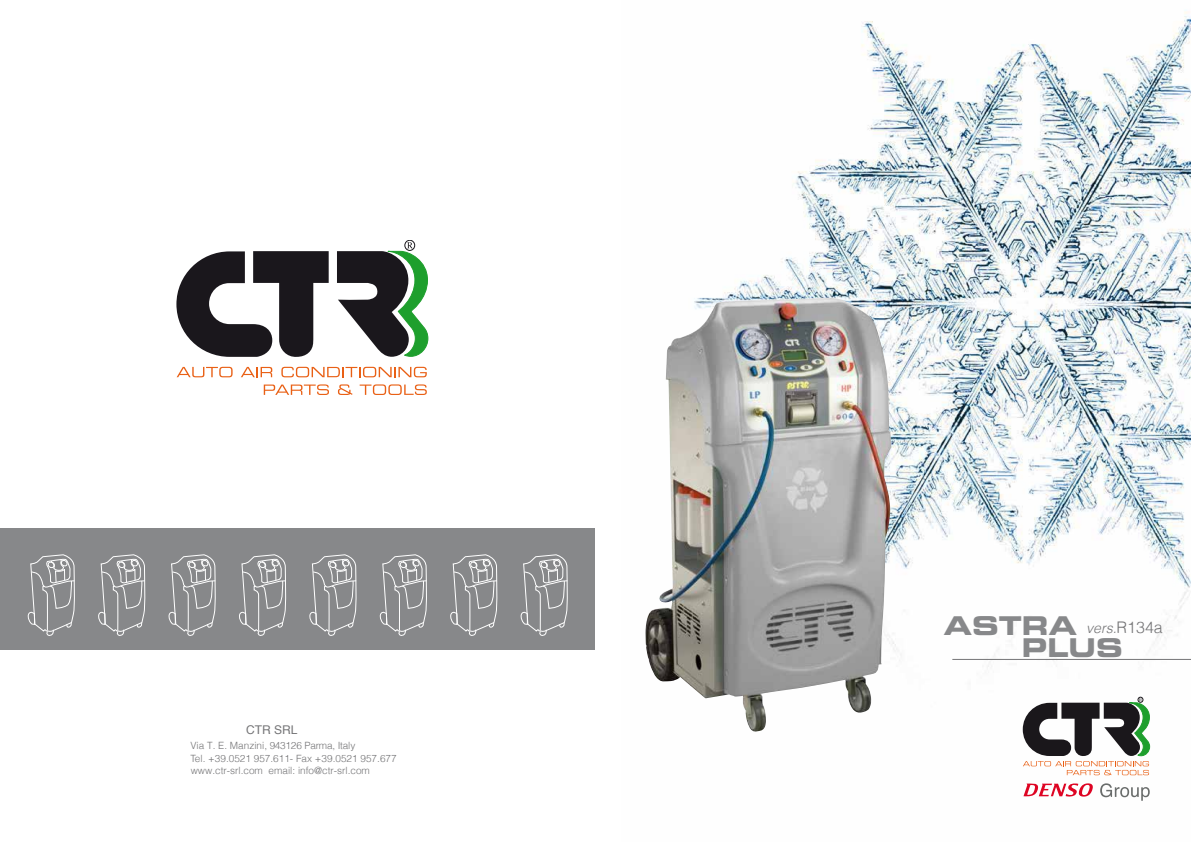
<style>
.page{position:relative;width:1191px;height:842px;background:#fff}
.page>*{position:absolute;margin:0;border:0;box-sizing:border-box;transform-origin:0 0}
.t1{font:25.9px "Eurostile LT Std Bold Ex 2";color:#87888a}
.t2{font:italic 300 14px "Helvetica";color:#747476}
.t3{font:12px "Helvetica";color:#747476}
.t4{font:300 10px/13px "Helvetica";color:#747476}
.s1{font-style:normal;font-size:16px}
</style>
<div class="page">
<img style="left:700px;top:10px;width:491px;height:785px">
<div style="left:0;top:528px;width:595px;height:122px;background:#87888a"></div>
<svg style="left:27px;top:554px;width:48px;height:82px"></svg>
<svg style="left:98px;top:554px;width:48px;height:82px"></svg>
<svg style="left:168px;top:554px;width:48px;height:82px"></svg>
<svg style="left:239px;top:554px;width:48px;height:82px"></svg>
<svg style="left:309px;top:554px;width:48px;height:82px"></svg>
<svg style="left:379px;top:554px;width:48px;height:82px"></svg>
<svg style="left:450px;top:554px;width:48px;height:82px"></svg>
<svg style="left:520px;top:554px;width:48px;height:82px"></svg>
<img style="left:645px;top:298px;width:246px;height:434px">
<hr style="left:952px;top:659px;width:239px;height:1px;background:#747476">
<svg style="left:176px;top:251px;width:153px;height:106px"></svg>
<div style="left:404px;top:240px;width:11px;height:11px;border:1px solid #1a171c;border-radius:50%"></div>
<svg style="left:337px;top:242px;width:91px;height:115px"></svg>
<svg style="left:177px;top:367px;width:56px;height:10px"></svg>
<svg style="left:241px;top:367px;width:31px;height:10px"></svg>
<svg style="left:281px;top:367px;width:146px;height:10px"></svg>
<svg style="left:264px;top:384px;width:65px;height:11px"></svg>
<svg style="left:338px;top:384px;width:14px;height:11px"></svg>
<svg style="left:360px;top:384px;width:67px;height:11px"></svg>
<svg style="left:1022px;top:697px;width:128px;height:78px"></svg>
<svg style="left:1023px;top:782px;width:70px;height:15px"></svg>
<svg style="left:1100px;top:783px;width:49px;height:18px"></svg>
<p class="t3" style="left:246px;top:720px;width:53px">CTR SRL</p>
<p class="t4" style="left:190px;top:738px;width:208px">Via T. E. Manzini, 943126 Parma, Italy<br>Tel. +39.0521 957.611- Fax +39.0521 957.677</p>
<p class="t4" style="left:191px;top:763px;width:181px">www.ctr-srl.com email: info@ctr-srl.com</p>
<p class="t1" style="left:944px;top:607px;width:134px">ASTRA</p>
<p class="t2" style="left:1086px;top:617px;width:78px">vers.<span class="s1">R134a</span></p>
<p class="t1" style="left:1022px;top:629px;width:102px">PLUS</p>
</div>
